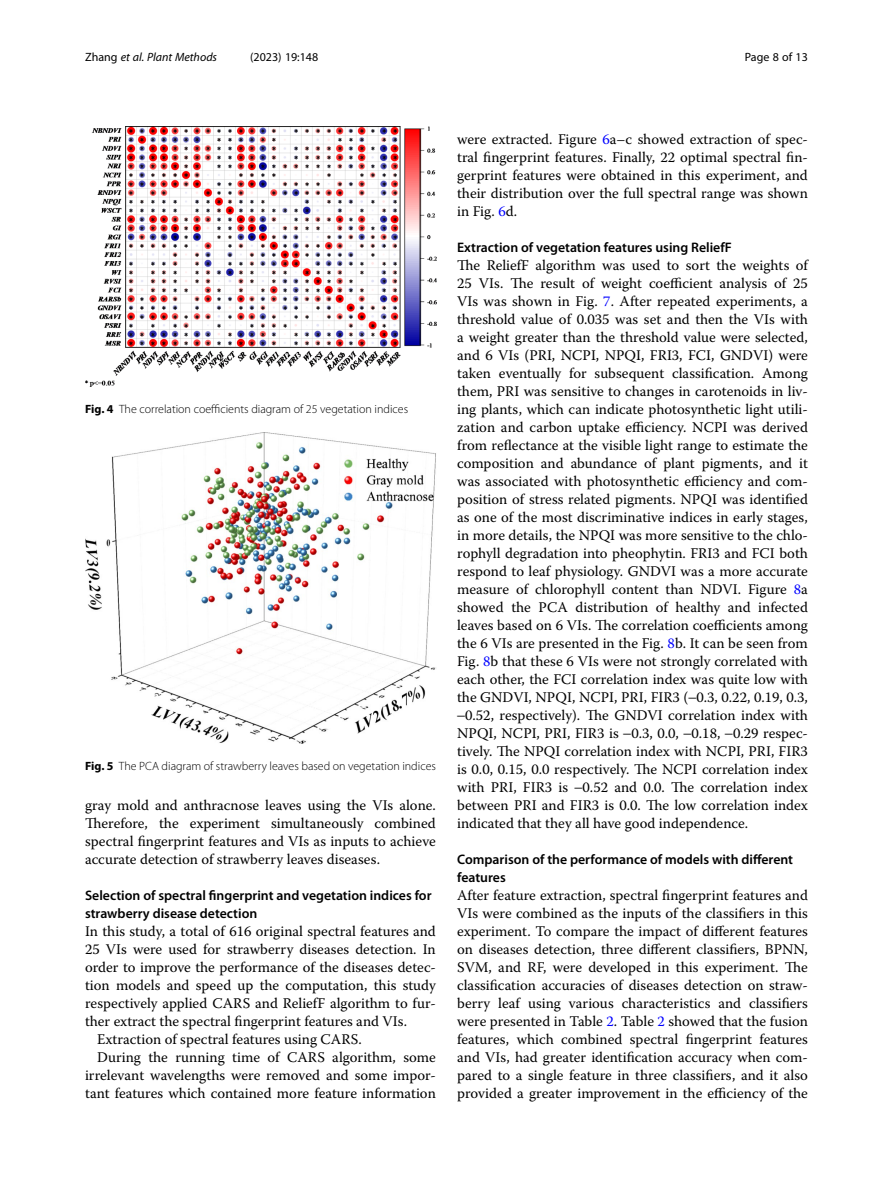
<style>
.page{position:relative;width:893px;height:1191px;background:#fff}
.page>*{position:absolute;margin:0;border:0;box-sizing:border-box;transform-origin:0 0}
.Body_Text{font:14.7px/18px "Warnock Pro";color:#000;text-align:justify}
.Body_Text_Indent{font:14.7px/18px "Warnock Pro";color:#000;text-align:justify}
.Head_2{font:600 13.8px/18px "Myriad Pro";color:#000}
.Figure_Caption{font:300 12px "Myriad Pro";color:#000}
.t1{font:italic 12px "Myriad Pro";color:#000}
.t2{font:12px "Myriad Pro";color:#000}
.s1{font-style:normal}
.s2{font-weight:700}
.s3{color:#00f}
</style>
<div class="page">
<img style="left:85px;top:433px;width:351px;height:310px">
<img style="left:85px;top:126px;width:351px;height:260px">
<p class="t1" style="left:85px;top:50px;width:134px"><span class="s1">Zhang</span> et al. Plant Methods</p>
<p class="t2" style="left:250px;top:50px;width:70px">(2023) 19:148</p>
<p class="t2" style="left:745px;top:50px;width:65px">Page 8 of 13</p>
<p class="Figure_Caption" style="left:85px;top:403px;width:324px"><span class="s2">Fig. 4</span> The correlation coefficients diagram of 25 vegetation indices</p>
<p class="Figure_Caption" style="left:85px;top:759px;width:352px"><span class="s2">Fig. 5</span> The PCA diagram of strawberry leaves based on vegetation indices</p>
<p class="Body_Text_Indent" style="left:85px;top:796px;width:352px">gray mold and anthracnose leaves using the VIs alone.<br>Therefore, the experiment simultaneously combined spectral fingerprint features and VIs as inputs to achieve accurate detection of strawberry leaves diseases.</p>
<p class="Head_2" style="left:85px;top:886px;width:348px">Selection of spectral fingerprint and vegetation indices for strawberry disease detection</p>
<p class="Body_Text" style="left:85px;top:922px;width:352px">In this study, a total of 616 original spectral features and 25 VIs were used for strawberry diseases detection. In order to improve the performance of the diseases detec&shy;tion models and speed up the computation, this study respectively applied CARS and ReliefF algorithm to fur&shy;ther extract the spectral fingerprint features and VIs.</p>
<p class="Body_Text_Indent" style="left:97px;top:1030px;width:266px">Extraction of spectral features using CARS.</p>
<p class="Body_Text_Indent" style="left:85px;top:1048px;width:352px;text-indent:12px">During the running time of CARS algorithm, some irrelevant wavelengths were removed and some impor&shy;tant features which contained more feature information</p>
<p class="Body_Text_Indent" style="left:457px;top:130px;width:352px">were extracted. Figure <span class="s3">6</span>a–c showed extraction of spec&shy;tral fingerprint features. Finally, 22 optimal spectral fin&shy;gerprint features were obtained in this experiment, and their distribution over the full spectral range was shown in Fig. <span class="s3">6</span>d.</p>
<p class="Head_2" style="left:457px;top:238px;width:276px">Extraction of vegetation features using ReliefF</p>
<p class="Body_Text" style="left:457px;top:256px;width:352px">The ReliefF algorithm was used to sort the weights of 25 VIs. The result of weight coefficient analysis of 25<br>VIs was shown in Fig. <span class="s3">7</span>. After repeated experiments, a threshold value of 0.035 was set and then the VIs with a weight greater than the threshold value were selected, and 6 VIs (PRI, NCPI, NPQI, FRI3, FCI, GNDVI) were taken eventually for subsequent classification. Among them, PRI was sensitive to changes in carotenoids in liv&shy;ing plants, which can indicate photosynthetic light utili&shy;zation and carbon uptake efficiency. NCPI was derived from reflectance at the visible light range to estimate the composition and abundance of plant pigments, and it was associated with photosynthetic efficiency and com&shy;position of stress related pigments. NPQI was identified as one of the most discriminative indices in early stages, in more details, the NPQI was more sensitive to the chlo&shy;rophyll degradation into pheophytin. FRI3 and FCI both respond to leaf physiology. GNDVI was a more accurate measure of chlorophyll content than NDVI. Figure <span class="s3">8</span>a showed the PCA distribution of healthy and infected leaves based on 6 VIs. The correlation coefficients among the 6 VIs are presented in the Fig. <span class="s3">8</span>b. It can be seen from Fig. <span class="s3">8</span>b that these 6 VIs were not strongly correlated with each other, the FCI correlation index was quite low with the GNDVI, NPQI, NCPI, PRI, FIR3 (−0.3, 0.22, 0.19, 0.3, −0.52, respectively). The GNDVI correlation index with NPQI, NCPI, PRI, FIR3 is −0.3, 0.0, −0.18, −0.29 respec&shy;tively. The NPQI correlation index with NCPI, PRI, FIR3 is 0.0, 0.15, 0.0 respectively. The NCPI correlation index with PRI, FIR3 is −0.52 and 0.0. The correlation index between PRI and FIR3 is 0.0. The low correlation index indicated that they all have good independence.</p>
<p class="Head_2" style="left:457px;top:850px;width:337px">Comparison of the performance of models with different features</p>
<p class="Body_Text" style="left:457px;top:886px;width:352px">After feature extraction, spectral fingerprint features and VIs were combined as the inputs of the classifiers in this experiment. To compare the impact of different features on diseases detection, three different classifiers, BPNN, SVM, and RF, were developed in this experiment. The classification accuracies of diseases detection on straw&shy;berry leaf using various characteristics and classifiers were presented in Table <span class="s3">2</span>. Table <span class="s3">2</span> showed that the fusion features, which combined spectral fingerprint features and VIs, had greater identification accuracy when com&shy;pared to a single feature in three classifiers, and it also provided a greater improvement in the efficiency of the</p>
</div>
